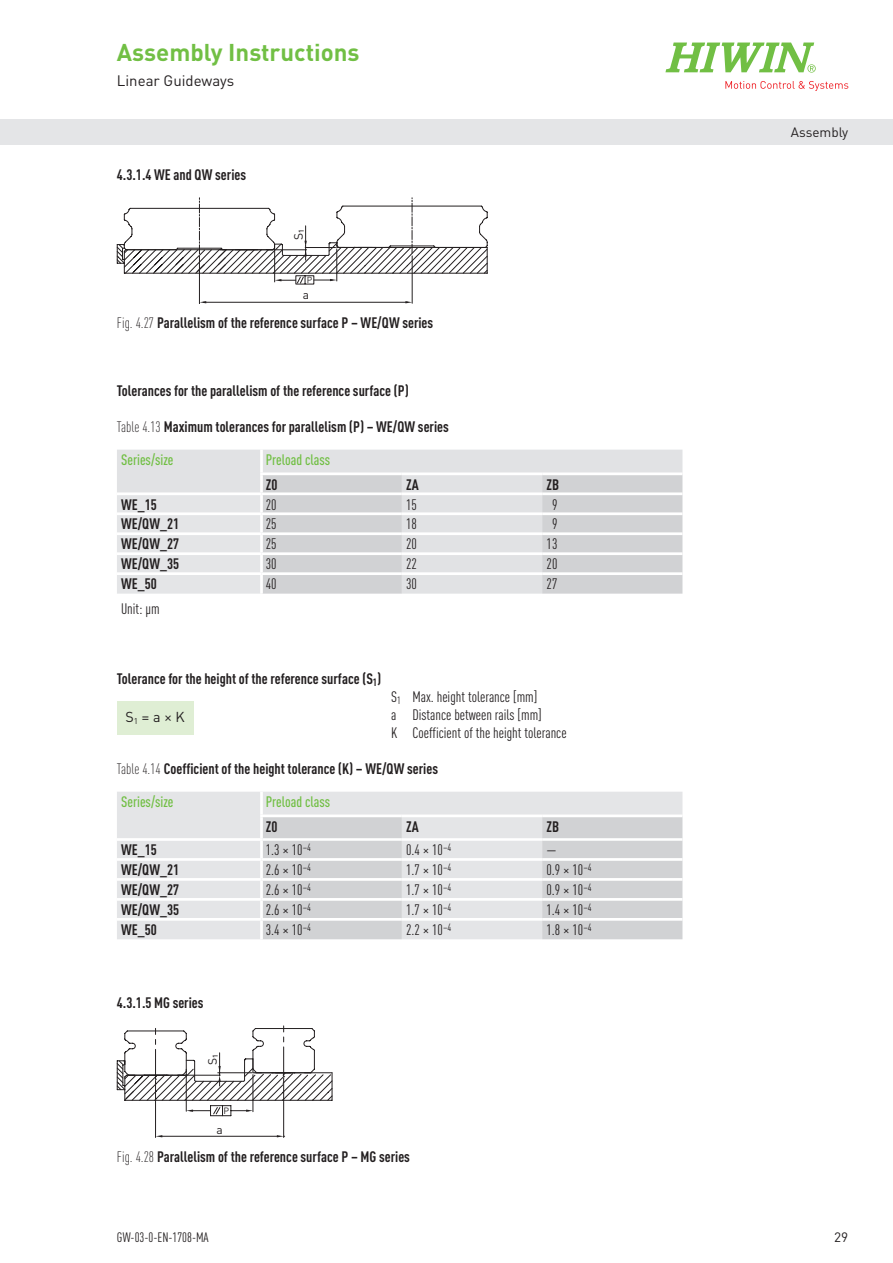
<style>
.page{position:relative;width:893px;height:1263px;background:#fff}
.page>*{position:absolute;margin:0;border:0;box-sizing:border-box;transform-origin:0 0}
.t1{font:700 24px "DIN Pro";color:#71bf44}
.t2{font:700 condensed 15px "DIN Pro";color:#231f20}
.t3{font:condensed 15px/18px "DIN Pro";color:#231f20}
.t4{font:500 condensed 15px "DIN Pro";color:#71bf44}
.t5{font:15px "DIN Pro";color:#231f20}
.t6{font:14.25px "DIN Pro";color:#231f20}
.t7{font:condensed 13.5px "DIN Pro";color:#231f20}
.t8{font:13.5px "DIN Pro";color:#231f20}
.t9{font:12px "DIN Pro";color:#231f20}
.t10{font:9px "DIN Pro";color:#231f20}
.t11{font:8.7px "DIN Pro";color:#231f20}
.s1{font-weight:300}
</style>
<div class="page">
<div style="left:0;top:119px;width:893px;height:26px;background:#e4e5e7"></div>
<svg style="left:665px;top:43px;width:151px;height:30px"></svg>
<svg style="left:725px;top:81px;width:123px;height:10px"></svg>
<hr style="left:199px;top:256px;width:1px;height:48px;background:#231f20">
<hr style="left:412px;top:256px;width:1px;height:47px;background:#231f20">
<hr style="left:203px;top:302px;width:205px;height:1px;background:#231f20">
<svg style="left:117px;top:198px;width:370px;height:87px"></svg>
<div style="left:117px;top:792px;width:565px;height:147px;background:#e4e5e7"></div>
<svg style="left:263px;top:817px;width:419px;height:122px;background:#d7d8da"></svg>
<hr style="left:263px;top:838px;width:139px;height:3px;background:#fff">
<hr style="left:402px;top:838px;width:140px;height:3px;background:#fff">
<hr style="left:542px;top:838px;width:140px;height:3px;background:#fff">
<hr style="left:260px;top:814px;width:142px;height:3px;background:#fff">
<hr style="left:402px;top:814px;width:140px;height:3px;background:#fff">
<hr style="left:542px;top:814px;width:140px;height:3px;background:#fff">
<hr style="left:117px;top:838px;width:146px;height:3px;background:#fff">
<hr style="left:260px;top:792px;width:3px;height:22px;background:#fff">
<hr style="left:260px;top:817px;width:3px;height:21px;background:#fff">
<hr style="left:260px;top:841px;width:3px;height:17px;background:#fff">
<hr style="left:260px;top:861px;width:3px;height:17px;background:#fff">
<hr style="left:260px;top:881px;width:3px;height:17px;background:#fff">
<hr style="left:260px;top:901px;width:3px;height:17px;background:#fff">
<hr style="left:260px;top:921px;width:3px;height:18px;background:#fff">
<hr style="left:117px;top:858px;width:144px;height:3px;background:#fff">
<hr style="left:261px;top:858px;width:141px;height:3px;background:#fff">
<hr style="left:402px;top:858px;width:140px;height:3px;background:#fff">
<hr style="left:542px;top:858px;width:140px;height:3px;background:#fff">
<hr style="left:117px;top:878px;width:144px;height:3px;background:#fff">
<hr style="left:261px;top:878px;width:141px;height:3px;background:#fff">
<hr style="left:402px;top:878px;width:140px;height:3px;background:#fff">
<hr style="left:542px;top:878px;width:140px;height:3px;background:#fff">
<hr style="left:117px;top:898px;width:144px;height:3px;background:#fff">
<hr style="left:261px;top:898px;width:141px;height:3px;background:#fff">
<hr style="left:402px;top:898px;width:140px;height:3px;background:#fff">
<hr style="left:542px;top:898px;width:140px;height:3px;background:#fff">
<hr style="left:117px;top:918px;width:144px;height:3px;background:#fff">
<hr style="left:261px;top:918px;width:141px;height:3px;background:#fff">
<hr style="left:402px;top:918px;width:140px;height:3px;background:#fff">
<hr style="left:542px;top:918px;width:140px;height:3px;background:#fff">
<div style="left:117px;top:702px;width:76px;height:33px;background:#dfeed4"></div>
<div style="left:117px;top:450px;width:565px;height:42px;background:#e1e2e4"></div>
<svg style="left:263px;top:475px;width:419px;height:119px;background:#d6d7d9"></svg>
<div style="left:117px;top:495px;width:143px;height:99px;background:#e4e5e7"></div>
<hr style="left:260px;top:472px;width:142px;height:3px;background:#fff">
<hr style="left:402px;top:472px;width:140px;height:3px;background:#fff">
<hr style="left:542px;top:472px;width:140px;height:3px;background:#fff">
<hr style="left:261px;top:492px;width:141px;height:3px;background:#fff">
<hr style="left:402px;top:492px;width:140px;height:3px;background:#fff">
<hr style="left:542px;top:492px;width:140px;height:3px;background:#fff">
<hr style="left:261px;top:512px;width:141px;height:3px;background:#fff">
<hr style="left:402px;top:512px;width:140px;height:3px;background:#fff">
<hr style="left:542px;top:512px;width:140px;height:3px;background:#fff">
<hr style="left:261px;top:532px;width:141px;height:3px;background:#fff">
<hr style="left:402px;top:532px;width:140px;height:3px;background:#fff">
<hr style="left:542px;top:532px;width:140px;height:3px;background:#fff">
<hr style="left:261px;top:552px;width:141px;height:3px;background:#fff">
<hr style="left:402px;top:552px;width:140px;height:3px;background:#fff">
<hr style="left:542px;top:552px;width:140px;height:3px;background:#fff">
<hr style="left:261px;top:572px;width:141px;height:3px;background:#fff">
<hr style="left:402px;top:572px;width:140px;height:3px;background:#fff">
<hr style="left:542px;top:572px;width:140px;height:3px;background:#fff">
<hr style="left:117px;top:512px;width:144px;height:3px;background:#fff">
<hr style="left:117px;top:532px;width:144px;height:3px;background:#fff">
<hr style="left:117px;top:552px;width:144px;height:3px;background:#fff">
<hr style="left:117px;top:572px;width:144px;height:3px;background:#fff">
<hr style="left:260px;top:450px;width:3px;height:22px;background:#fff">
<hr style="left:260px;top:475px;width:3px;height:17px;background:#fff">
<hr style="left:155px;top:1080px;width:1px;height:57px;background:#231f20">
<hr style="left:283px;top:1078px;width:1px;height:59px;background:#231f20">
<hr style="left:162px;top:1136px;width:116px;height:1px;background:#231f20">
<svg style="left:277px;top:1135px;width:8px;height:2px"></svg>
<svg style="left:117px;top:1026px;width:216px;height:90px"></svg>
<h1 class="t1" style="left:117px;top:32px;width:244px">Assembly Instructions</h1>
<p class="t5" style="left:117px;top:69px;width:119px">Linear Guideways</p>
<p class="t2" style="left:117px;top:163px;width:131px">4.3.1.4 WE and QW series</p>
<p class="t9" style="left:289px;top:240px;width:12px;rotate:-90deg">S<sub>1</sub></p>
<p class="t11" style="left:307px;top:273px;width:7px">P</p>
<p class="t9" style="left:303px;top:286px;width:8px">a</p>
<p class="t2" style="left:117px;top:312px;width:318px"><span class="s1">Fig. 4.27</span> Parallelism of the reference surface P – WE/QW series</p>
<p class="t2" style="left:117px;top:379px;width:293px">Tolerances for the parallelism of the reference surface (P)</p>
<p class="t2" style="left:117px;top:415px;width:333px"><span class="s1">Table 4.13</span> Maximum tolerances for parallelism (P) – WE/QW series</p>
<p class="t4" style="left:121px;top:449px;width:54px">Series/size</p>
<p class="t4" style="left:266px;top:449px;width:66px">Preload class</p>
<p class="t2" style="left:266px;top:473px;width:13px">Z0</p>
<p class="t2" style="left:406px;top:473px;width:14px">ZA</p>
<p class="t2" style="left:546px;top:473px;width:14px">ZB</p>
<p class="t2" style="left:121px;top:493px;width:37px">WE_15</p>
<p class="t3" style="left:266px;top:494px;width:12px">20</p>
<p class="t3" style="left:406px;top:494px;width:12px">15</p>
<p class="t3" style="left:552px;top:494px;width:7px">9</p>
<p class="t2" style="left:121px;top:513px;width:59px">WE/QW_21</p>
<p class="t3" style="left:266px;top:514px;width:12px">25</p>
<p class="t3" style="left:406px;top:514px;width:12px">18</p>
<p class="t3" style="left:552px;top:514px;width:7px">9</p>
<p class="t2" style="left:121px;top:533px;width:59px">WE/QW_27</p>
<p class="t3" style="left:266px;top:534px;width:12px">25</p>
<p class="t3" style="left:406px;top:534px;width:12px">20</p>
<p class="t3" style="left:547px;top:534px;width:12px">13</p>
<p class="t2" style="left:121px;top:553px;width:59px">WE/QW_35</p>
<p class="t3" style="left:266px;top:554px;width:12px">30</p>
<p class="t3" style="left:406px;top:554px;width:12px">22</p>
<p class="t3" style="left:547px;top:554px;width:12px">20</p>
<p class="t2" style="left:121px;top:573px;width:37px">WE_50</p>
<p class="t3" style="left:266px;top:574px;width:12px">40</p>
<p class="t3" style="left:406px;top:574px;width:12px">30</p>
<p class="t3" style="left:547px;top:574px;width:12px">27</p>
<p class="t3" style="left:121px;top:598px;width:40px">Unit: µm</p>
<p class="t2" style="left:117px;top:667px;width:266px">Tolerance for the height of the reference surface (S<sub>1</sub>)</p>
<p class="t6" style="left:125px;top:706px;width:61px">S<sub>1</sub> =a×K</p>
<p class="t3" style="left:391px;top:686px;width:177px">S<sub>1</sub> Max. height tolerance [mm]<br>a Distance between rails [mm]<br>K Coefficient of the height tolerance</p>
<p class="t2" style="left:117px;top:757px;width:323px"><span class="s1">Table 4.14</span> Coefficient of the height tolerance (K) – WE/QW series</p>
<p class="t4" style="left:121px;top:791px;width:54px">Series/size</p>
<p class="t4" style="left:266px;top:791px;width:66px">Preload class</p>
<p class="t2" style="left:266px;top:815px;width:13px">Z0</p>
<p class="t2" style="left:406px;top:815px;width:14px">ZA</p>
<p class="t2" style="left:546px;top:815px;width:14px">ZB</p>
<p class="t2" style="left:121px;top:838px;width:37px">WE_15</p>
<p class="t3" style="left:266px;top:840px;width:47px">1.3 × 10<sup>–4</sup></p>
<p class="t3" style="left:406px;top:840px;width:47px">0.4 × 10<sup>–4</sup></p>
<p class="t3" style="left:546px;top:840px;width:12px">—</p>
<p class="t2" style="left:121px;top:858px;width:59px">WE/QW_21</p>
<p class="t3" style="left:266px;top:860px;width:47px">2.6 × 10<sup>–4</sup></p>
<p class="t3" style="left:406px;top:860px;width:47px">1.7 × 10<sup>–4</sup></p>
<p class="t3" style="left:546px;top:860px;width:47px">0.9 × 10<sup>–4</sup></p>
<p class="t2" style="left:121px;top:878px;width:59px">WE/QW_27</p>
<p class="t3" style="left:266px;top:880px;width:47px">2.6 × 10<sup>–4</sup></p>
<p class="t3" style="left:406px;top:880px;width:47px">1.7 × 10<sup>–4</sup></p>
<p class="t3" style="left:546px;top:880px;width:47px">0.9 × 10<sup>–4</sup></p>
<p class="t2" style="left:121px;top:898px;width:59px">WE/QW_35</p>
<p class="t3" style="left:266px;top:900px;width:47px">2.6 × 10<sup>–4</sup></p>
<p class="t3" style="left:406px;top:900px;width:47px">1.7 × 10<sup>–4</sup></p>
<p class="t3" style="left:546px;top:900px;width:47px">1.4 × 10<sup>–4</sup></p>
<p class="t2" style="left:121px;top:918px;width:37px">WE_50</p>
<p class="t3" style="left:266px;top:920px;width:47px">3.4 × 10<sup>–4</sup></p>
<p class="t3" style="left:406px;top:920px;width:47px">2.2 × 10<sup>–4</sup></p>
<p class="t3" style="left:546px;top:920px;width:47px">1.8 × 10<sup>–4</sup></p>
<p class="t2" style="left:117px;top:991px;width:88px">4.3.1.5 MG series</p>
<p class="t9" style="left:203px;top:1064px;width:12px;rotate:-90deg">S<sub>1</sub></p>
<p class="t10" style="left:223px;top:1104px;width:7px">P</p>
<p class="t9" style="left:216px;top:1120px;width:8px">a</p>
<p class="t2" style="left:117px;top:1145px;width:295px"><span class="s1">Fig. 4.28</span> Parallelism of the reference surface P – MG series</p>
<p class="t7" style="left:117px;top:1227px;width:93px">GW-03-0-EN-1708-MA</p>
<p class="t8" style="left:791px;top:121px;width:59px">Assembly</p>
<p class="t8" style="left:834px;top:1226px;width:16px">29</p>
</div>
